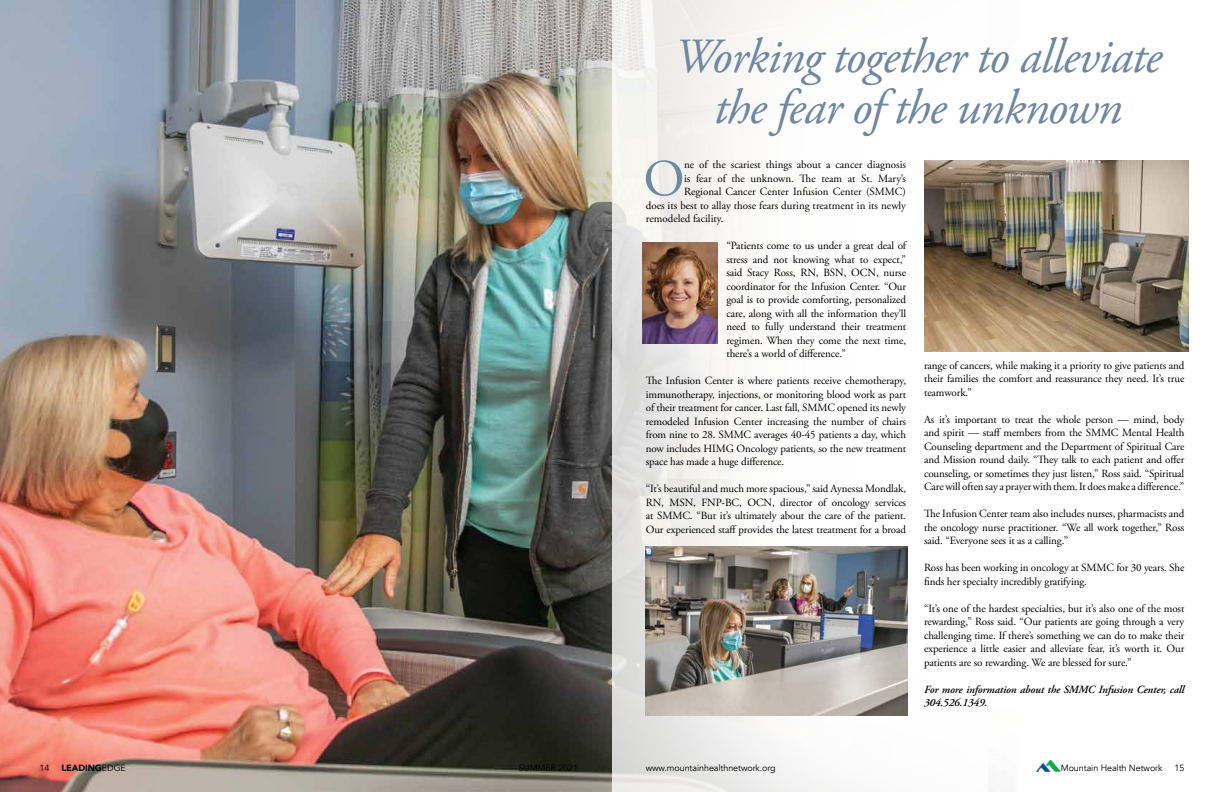
<style>
.page{position:relative;width:1224px;height:792px;background:#fff}
.page>*{position:absolute;margin:0;border:0;box-sizing:border-box;transform-origin:0 0}
.t1{font:51.7px "Adobe Garamond Pro";color:#6f88a4}
.t2{font:italic 49px/51px "Adobe Garamond Pro";letter-spacing:-.02em;color:#6f87a1;text-align:center}
.t3{font:11px/13.5px "Adobe Garamond Pro";letter-spacing:-.01em;color:#000;text-align:justify}
.t4{font:italic 600 11px/13.5px "Adobe Garamond Pro";letter-spacing:-.01em;color:#000}
.t5{font:9px "Avenir";letter-spacing:-.01em;color:#000}
.t6{font:900 9px "Avenir";letter-spacing:-.01em;color:#000}
.s1{font-weight:400}
</style>
<div class="page">
<img style="left:0;top:0;width:995px;height:792px">
<svg style="left:612px;top:0;width:376px;height:792px"></svg>
<img style="left:1037px;top:761px;width:23px;height:11px">
<img style="left:924px;top:160px;width:265px;height:192px">
<img style="left:646px;top:547px;width:262px;height:168px">
<img style="left:642px;top:242px;width:75px;height:101px">
<h2 class="t2" style="left:674px;top:32px;width:489px">Working together to alleviate the fear of the unknown</h2>
<h1 class="t1" style="left:643px;top:148px;width:43px">O</h1>
<p class="t3" style="left:684px;top:158px;width:224px">ne of the scariest things about a cancer diagnosis</p>
<p class="t3" style="left:684px;top:172px;width:224px">is fear of the unknown. The team at St. Mary’s</p>
<p class="t3" style="left:684px;top:185px;width:224px">Regional Cancer Center Infusion Center (SMMC)</p>
<p class="t3" style="left:646px;top:199px;width:262px">does its best to allay those fears during treatment in its newly</p>
<p class="t3" style="left:646px;top:212px;width:79px">remodeled facility.</p>
<p class="t3" style="left:726px;top:239px;width:181px">“Patients come to us under a great deal of stress and not knowing what to expect,” said Stacy Ross, RN, BSN, OCN, nurse coordinator for the Infusion Center. “Our goal is to provide comforting, personalized care, along with all the information they’ll need to fully understand their treatment regimen. When they come the next time, there’s a world of difference.”</p>
<p class="t3" style="left:646px;top:374px;width:262px">The Infusion Center is where patients receive chemotherapy, immunotherapy, injections, or monitoring blood work as part of their treatment for cancer. Last fall, SMMC opened its newly remodeled Infusion Center increasing the number of chairs from nine to 28. SMMC averages 40-45 patients a day, which now includes HIMG Oncology patients, so the new treatment space has made a huge difference.</p>
<p class="t3" style="left:646px;top:482px;width:262px">“It’s beautiful and much more spacious,” said Aynessa Mondlak, RN, MSN, FNP-BC, OCN, director of oncology services at SMMC. “But it’s ultimately about the care of the patient.<br>Our experienced staff provides the latest treatment for a broad</p>
<p class="t3" style="left:924px;top:359px;width:262px">range of cancers, while making it a priority to give patients and their families the comfort and reassurance they need. It’s true teamwork.”</p>
<p class="t3" style="left:924px;top:413px;width:262px">As it’s important to treat the whole person — mind, body and spirit — staff members from the SMMC Mental Health Counseling department and the Department of Spiritual Care and Mission round daily. “They talk to each patient and offer counseling, or sometimes they just listen,” Ross said. “Spiritual Care will often say a prayer with them. It does make a difference.”</p>
<p class="t3" style="left:924px;top:507px;width:262px">The Infusion Center team also includes nurses, pharmacists and the oncology nurse practitioner. “We all work together,” Ross said. “Everyone sees it as a calling.”</p>
<p class="t3" style="left:924px;top:561px;width:262px">Ross has been working in oncology at SMMC for 30 years. She finds her specialty incredibly gratifying.</p>
<p class="t3" style="left:924px;top:602px;width:262px">“It’s one of the hardest specialties, but it’s also one of the most rewarding,” Ross said. “Our patients are going through a very challenging time. If there’s something we can do to make their experience a little easier and alleviate fear, it’s worth it. Our patients are so rewarding. We are blessed for sure.”</p>
<p class="t4" style="left:924px;top:683px;width:262px">For more information about the SMMC Infusion Center, call<br>304.526.1349.</p>
<p class="t5" style="left:40px;top:763px;width:11px">14</p>
<p class="t6" style="left:61px;top:761px;width:66px">LEADING<span class="s1">EDGE</span></p>
<p class="t5" style="left:519px;top:763px;width:61px">SUMMER 2021</p>
<p class="t5" style="left:646px;top:763px;width:131px">www.mountainhealthnetwork.org</p>
<p class="t5" style="left:1061px;top:763px;width:103px">Mountain Health Network</p>
<p class="t5" style="left:1174px;top:763px;width:11px">15</p>
</div>
